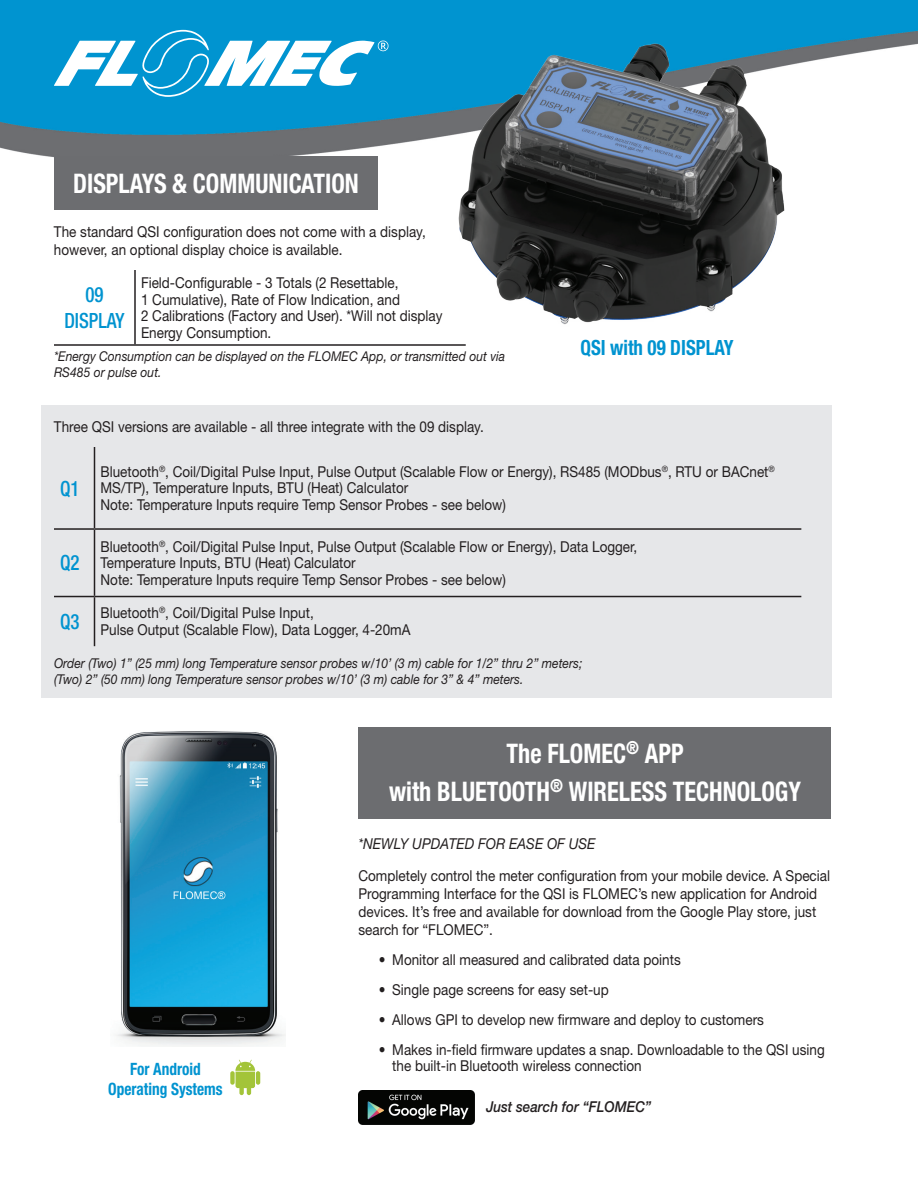
<style>
.page{position:relative;width:918px;height:1188px;background:#fff}
.page>*{position:absolute;margin:0;border:0;box-sizing:border-box;transform-origin:0 0}
.t1{font:700 condensed 27px/37.5px "Helvetica Neue LT Std";color:#fff;text-align:center;scale:.9 1}
.t2{font:700 condensed 21px "Helvetica Neue LT Std";color:#0093d0;scale:.9 1}
.t3{font:500 condensed 21px/25.2px "Helvetica Neue LT Std";color:#0093d0;text-align:center;scale:.9 1}
.t4{font:700 condensed 16.95px/20.4px "Helvetica Neue LT Std";color:#0093d0;text-align:center;scale:.9 1}
.t5{font:15px/16.5px "Helvetica Neue LT Std";color:#231f20;scale:.9 1}
.t6{font:italic 15px "Helvetica Neue LT Std";color:#231f20;scale:.9 1}
.t7{font:italic 500 15px "Helvetica Neue LT Std";color:#231f20;scale:.9 1}
.t8{font:italic 13.5px/16.2px "Helvetica Neue LT Std";color:#231f20;scale:.9 1}
</style>
<div class="page">
<img style="left:0;top:0;width:918px;height:1091px">
<svg style="left:54px;top:30px;width:334px;height:67px"></svg>
<div style="left:41px;top:405px;width:791px;height:293px;background:#e6e7e9"></div>
<hr style="left:94px;top:447px;width:1px;height:81px;background:#231f20">
<hr style="left:54px;top:528px;width:40px;height:2px;background:#231f20">
<hr style="left:94px;top:528px;width:707px;height:2px;background:#231f20">
<hr style="left:94px;top:530px;width:1px;height:66px;background:#231f20">
<hr style="left:54px;top:596px;width:40px;height:1px;background:#231f20">
<hr style="left:94px;top:596px;width:707px;height:1px;background:#231f20">
<hr style="left:94px;top:597px;width:1px;height:49px;background:#231f20">
<div style="left:54px;top:156px;width:324px;height:54px;background:#6c6d70"></div>
<div style="left:358px;top:728px;width:473px;height:91px;background:#6c6d70"></div>
<img style="left:407px;top:26px;width:409px;height:312px">
<img style="left:111px;top:721px;width:174px;height:326px">
<svg style="left:255px;top:1070px;width:6px;height:16px"></svg>
<svg style="left:230px;top:1059px;width:30px;height:37px"></svg>
<img style="left:358px;top:1091px;width:117px;height:34px">
<hr style="left:134px;top:270px;width:2px;height:74px;background:#231f20">
<hr style="left:54px;top:344px;width:81px;height:2px;background:#231f20">
<hr style="left:135px;top:344px;width:331px;height:2px;background:#231f20">
<h1 class="t1" style="left:73px;top:165px;width:319px">DISPLAYS &amp; COMMUNICATION</h1>
<p class="t5" style="left:54px;top:223px;width:415px;line-height:18px">The standard QSI configuration does not come with a display, however, an optional display choice is available.</p>
<h2 class="t3" style="left:64px;top:282px;width:68px">09<br>DISPLAY</h2>
<p class="t5" style="left:141px;top:274px;width:337px">Field-Configurable - 3 Totals (2 Resettable,<br>1 Cumulative), Rate of Flow Indication, and<br>2 Calibrations (Factory and User). *Will not display Energy Consumption.</p>
<p class="t8" style="left:54px;top:348px;width:503px">*Energy Consumption can be displayed on the FLOMEC App, or transmitted out via<br>RS485 or pulse out.</p>
<p class="t5" style="left:54px;top:418px;width:479px">Three QSI versions are available - all three integrate with the 09 display.</p>
<h2 class="t2" style="left:580px;top:335px;width:172px">QSI with 09 DISPLAY</h2>
<h2 class="t3" style="left:60px;top:475px;width:23px">Q1</h2>
<h2 class="t3" style="left:60px;top:550px;width:23px">Q2</h2>
<p class="t5" style="left:100px;top:463px;width:751px">Bluetooth<sup>®</sup>, Coil/Digital Pulse Input, Pulse Output (Scalable Flow or Energy), RS485 (MODbus<sup>®</sup>, RTU or BACnet<sup>®<br></sup>MS/TP), Temperature Inputs, BTU (Heat) Calculator<br>Note: Temperature Inputs require Temp Sensor Probes - see below)</p>
<p class="t5" style="left:100px;top:538px;width:598px">Bluetooth<sup>®</sup>, Coil/Digital Pulse Input, Pulse Output (Scalable Flow or Energy), Data Logger,<br>Temperature Inputs, BTU (Heat) Calculator<br>Note: Temperature Inputs require Temp Sensor Probes - see below)</p>
<h2 class="t3" style="left:60px;top:609px;width:23px">Q3</h2>
<p class="t5" style="left:100px;top:605px;width:346px">Bluetooth<sup>®</sup>, Coil/Digital Pulse Input,<br>Pulse Output (Scalable Flow), Data Logger, 4-20mA</p>
<p class="t8" style="left:54px;top:655px;width:589px">Order (Two) 1” (25 mm) long Temperature sensor probes w/10’ (3 m) cable for 1/2” thru 2” meters; (Two) 2” (50 mm) long Temperature sensor probes w/10’ (3 m) cable for 3” &amp; 4” meters.</p>
<p class="t4" style="left:108px;top:1059px;width:129px">For Android<br>Operating Systems</p>
<h1 class="t1" style="left:389px;top:735px;width:459px">The FLOMEC<sup>®</sup> APP<br>with BLUETOOTH<sup>®</sup> WIRELESS TECHNOLOGY</h1>
<p class="t6" style="left:358px;top:835px;width:265px">*NEWLY UPDATED FOR EASE OF USE</p>
<p class="t5" style="left:358px;top:866px;width:525px;line-height:18px">Completely control the meter configuration from your mobile device. A Special Programming Interface for the QSI is FLOMEC’s new application for Android devices. It’s free and available for download from the Google Play store, just search for “FLOMEC”.</p>
<p class="t5" style="left:379px;top:951px;width:337px">• Monitor all measured and calibrated data points</p>
<p class="t5" style="left:379px;top:981px;width:257px">• Single page screens for easy set-up</p>
<p class="t5" style="left:379px;top:1011px;width:430px">• Allows GPI to develop new firmware and deploy to customers</p>
<p class="t5" style="left:392px;top:1041px;width:482px;text-indent:-14px">• Makes in-field firmware updates a snap. Downloadable to the QSI using the built-in Bluetooth wireless connection</p>
<p class="t7" style="left:486px;top:1098px;width:185px">Just search for “FLOMEC”</p>
</div>
